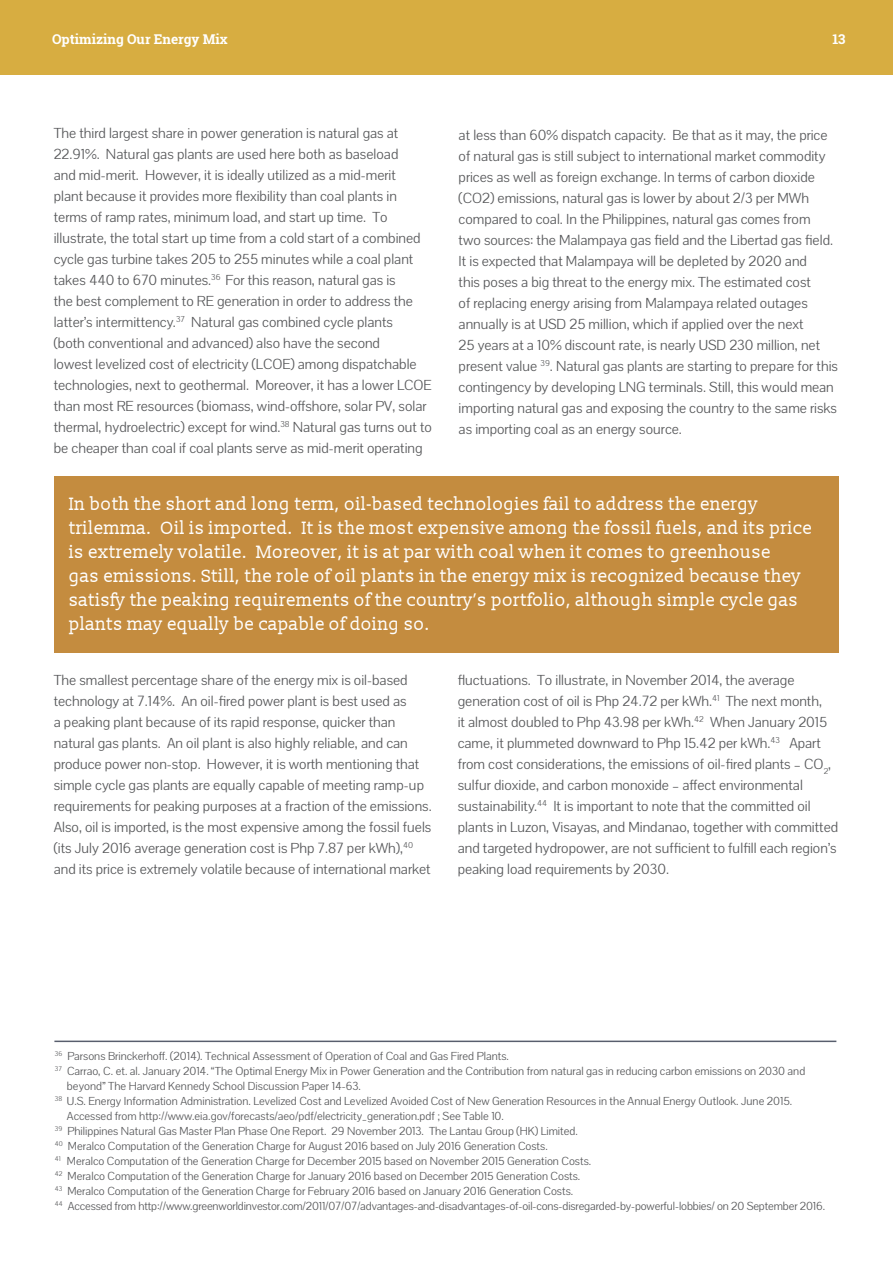
<style>
.page{position:relative;width:893px;height:1263px;background:#fff}
.page>*{position:absolute;margin:0;border:0;box-sizing:border-box;transform-origin:0 0}
.t1{font:18px/24px "Slabo 13 px";color:#fff}
.t2{font:15px/21px "Pavanam";color:#57585a}
.t3{font:700 13.5px "Roboto Slab";color:#fff}
.t4{font:12px "Pavanam";color:#57585a}
</style>
<div class="page">
<div style="left:0;top:0;width:893px;height:75px;background:#d7ad41"></div>
<hr style="left:54px;top:1040px;width:782px;height:2px;background:#2f3649">
<div style="left:54px;top:476px;width:785px;height:177px;background:#c48c3f"></div>
<p class="t3" style="left:52px;top:30px;width:177px">Optimizing Our Energy Mix</p>
<p class="t3" style="left:832px;top:30px;width:15px">13</p>
<p class="t2" style="left:54px;top:123px;width:380px">The third largest share in power generation is natural gas at 22.91%. Natural gas plants are used here both as baseload<br>and mid-merit. However, it is ideally utilized as a mid-merit<br>plant because it provides more flexibility than coal plants in terms of ramp rates, minimum load, and start up time. To illustrate, the total start up time from a cold start of a combined cycle gas turbine takes 205 to 255 minutes while a coal plant takes 440 to 670 minutes.<sup>36</sup> For this reason, natural gas is<br>the best complement to RE generation in order to address the latter’s intermittency.<sup>37</sup> Natural gas combined cycle plants<br>(both conventional and advanced) also have the second<br>lowest levelized cost of electricity (LCOE) among dispatchable technologies, next to geothermal. Moreover, it has a lower LCOE than most RE resources (biomass, wind-offshore, solar PV, solar thermal, hydroelectric) except for wind.<sup>38</sup> Natural gas turns out to be cheaper than coal if coal plants serve as mid-merit operating</p>
<p class="t2" style="left:459px;top:124px;width:381px">at less than 60% dispatch capacity. Be that as it may, the price of natural gas is still subject to international market commodity prices as well as foreign exchange. In terms of carbon dioxide (CO2) emissions, natural gas is lower by about 2/3 per MWh compared to coal. In the Philippines, natural gas comes from<br>two sources: the Malampaya gas field and the Libertad gas field.<br>It is expected that Malampaya will be depleted by 2020 and<br>this poses a big threat to the energy mix. The estimated cost<br>of replacing energy arising from Malampaya related outages annually is at USD 25 million, which if applied over the next<br>25 years at a 10% discount rate, is nearly USD 230 million, net present value <sup>39</sup>. Natural gas plants are starting to prepare for this contingency by developing LNG terminals. Still, this would mean importing natural gas and exposing the country to the same risks as importing coal as an energy source.</p>
<p class="t1" style="left:69px;top:491px;width:745px">In both the short and long term, oil-based technologies fail to address the energy trilemma. Oil is imported. It is the most expensive among the fossil fuels, and its price is extremely volatile. Moreover, it is at par with coal when it comes to greenhouse<br>gas emissions. Still, the role of oil plants in the energy mix is recognized because they satisfy the peaking requirements of the country’s portfolio, although simple cycle gas plants may equally be capable of doing so.</p>
<p class="t2" style="left:54px;top:670px;width:380px">The smallest percentage share of the energy mix is oil-based technology at 7.14%. An oil-fired power plant is best used as<br>a peaking plant because of its rapid response, quicker than natural gas plants. An oil plant is also highly reliable, and can produce power non-stop. However, it is worth mentioning that simple cycle gas plants are equally capable of meeting ramp-up requirements for peaking purposes at a fraction of the emissions.<br>Also, oil is imported, is the most expensive among the fossil fuels (its July 2016 average generation cost is Php 7.87 per kWh),<sup>40 </sup>and its price is extremely volatile because of international market</p>
<p class="t2" style="left:458px;top:669px;width:382px">fluctuations. To illustrate, in November 2014, the average generation cost of oil is Php 24.72 per kWh.<sup>41</sup> The next month,<br>it almost doubled to Php 43.98 per kWh.<sup>42</sup> When January 2015 came, it plummeted downward to Php 15.42 per kWh.<sup>43</sup> Apart from cost considerations, the emissions of oil-fired plants – CO<sub>2</sub>, sulfur dioxide, and carbon monoxide – affect environmental sustainability.<sup>44</sup> It is important to note that the committed oil plants in Luzon, Visayas, and Mindanao, together with committed and targeted hydropower, are not sufficient to fulfill each region’s peaking load requirements by 2030.</p>
<p class="t4" style="left:55px;top:1049px;width:455px"><sup>36</sup> Parsons Brinckerhoff. (2014). Technical Assessment of Operation of Coal and Gas Fired Plants.</p>
<p class="t4" style="left:55px;top:1064px;width:752px"><sup>37</sup> Carrao, C. et. al. January 2014. “The Optimal Energy Mix in Power Generation and the Contribution from natural gas in reducing carbon emissions on 2030 and</p>
<p class="t4" style="left:67px;top:1079px;width:295px">beyond” The Harvard Kennedy School Discussion Paper 14-63.</p>
<p class="t4" style="left:55px;top:1094px;width:739px"><sup>38</sup> U.S. Energy Information Administration. Levelized Cost and Levelized Avoided Cost of New Generation Resources in the Annual Energy Outlook. June 2015.</p>
<p class="t4" style="left:67px;top:1109px;width:438px">Accessed from http://www.eia.gov/forecasts/aeo/pdf/electricity_generation.pdf ; See Table 10.</p>
<p class="t4" style="left:55px;top:1124px;width:524px"><sup>39</sup> Philippines Natural Gas Master Plan Phase One Report. 29 November 2013. The Lantau Group (HK) Limited.</p>
<p class="t4" style="left:55px;top:1139px;width:494px"><sup>40</sup> Meralco Computation of the Generation Charge for August 2016 based on July 2016 Generation Costs.</p>
<p class="t4" style="left:55px;top:1154px;width:538px"><sup>41</sup> Meralco Computation of the Generation Charge for December 2015 based on November 2015 Generation Costs.</p>
<p class="t4" style="left:55px;top:1169px;width:527px"><sup>42</sup> Meralco Computation of the Generation Charge for January 2016 based on December 2015 Generation Costs.</p>
<p class="t4" style="left:55px;top:1184px;width:520px"><sup>43</sup> Meralco Computation of the Generation Charge for February 2016 based on January 2016 Generation Costs.</p>
<p class="t4" style="left:55px;top:1199px;width:772px"><sup>44</sup> Accessed from http://www.greenworldinvestor.com/2011/07/07/advantages-and-disadvantages-of-oil-cons-disregarded-by-powerful-lobbies/ on 20 September 2016.</p>
</div>
